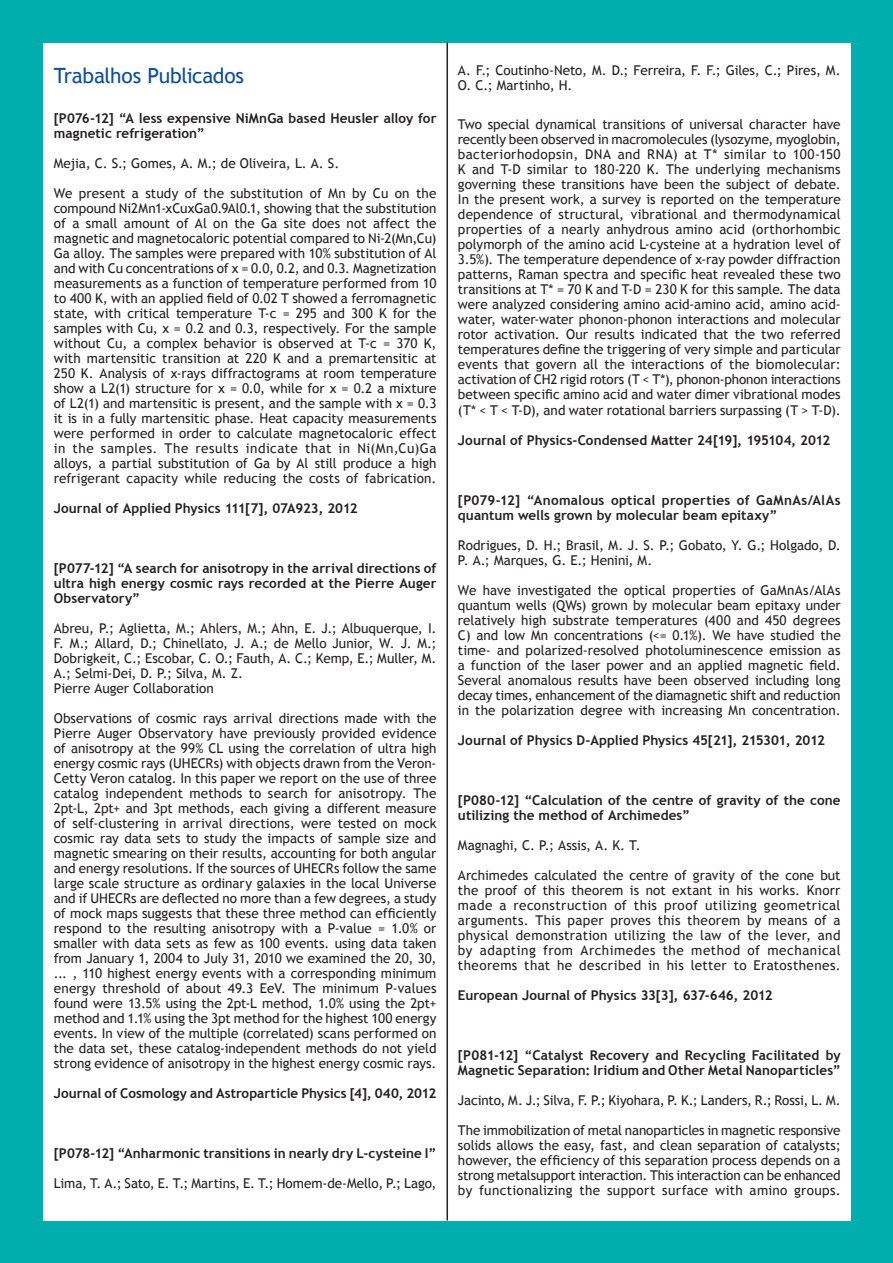
<style>
.page{position:relative;width:893px;height:1263px;background:#00afad}
.page>*{position:absolute;margin:0;border:0;box-sizing:border-box;transform-origin:0 0}
.t1{font:21px "Trebuchet MS";letter-spacing:-.015em;color:#0d4da1}
.t2{font:13.5px/15px "Trebuchet MS";color:#231f20;text-align:justify}
.t3{font:700 13.5px/15px "Trebuchet MS";letter-spacing:.005em;color:#231f20}
</style>
<div class="page">
<div style="left:43px;top:43px;width:807px;height:1177px;background:#fff"></div>
<hr style="left:446px;top:43px;width:2px;height:1177px;background:#231f20">
<h1 class="t1" style="left:54px;top:63px;width:192px">Trabalhos Publicados</h1>
<p class="t3" style="left:54px;top:111px;width:384px">[P076-12] “A less expensive NiMnGa based Heusler alloy for magnetic refrigeration”</p>
<p class="t2" style="left:54px;top:156px;width:287px">Mejia, C. S.; Gomes, A. M.; de Oliveira, L. A. S.</p>
<p class="t2" style="left:54px;top:186px;width:384px">We present a study of the substitution of Mn by Cu on the compound Ni2Mn1-xCuxGa0.9Al0.1, showing that the substitution of a small amount of Al on the Ga site does not affect the magnetic and magnetocaloric potential compared to Ni-2(Mn,Cu)<br>Ga alloy. The samples were prepared with 10% substitution of Al and with Cu concentrations of x = 0.0, 0.2, and 0.3. Magnetization measurements as a function of temperature performed from 10 to 400 K, with an applied field of 0.02 T showed a ferromagnetic state, with critical temperature T-c = 295 and 300 K for the samples with Cu, x = 0.2 and 0.3, respectively. For the sample without Cu, a complex behavior is observed at T-c = 370 K, with martensitic transition at 220 K and a premartensitic at 250 K. Analysis of x-rays diffractograms at room temperature show a L2(1) structure for x = 0.0, while for x = 0.2 a mixture of L2(1) and martensitic is present, and the sample with x = 0.3 it is in a fully martensitic phase. Heat capacity measurements were performed in order to calculate magnetocaloric effect in the samples. The results indicate that in Ni(Mn,Cu)Ga alloys, a partial substitution of Ga by Al still produce a high refrigerant capacity while reducing the costs of fabrication.</p>
<p class="t3" style="left:54px;top:501px;width:305px">Journal of Applied Physics 111[7], 07A923, 2012</p>
<p class="t3" style="left:54px;top:561px;width:384px;text-align:justify">[P077-12] “A search for anisotropy in the arrival directions of ultra high energy cosmic rays recorded at the Pierre Auger Observatory”</p>
<p class="t2" style="left:54px;top:621px;width:384px;text-align:left">Abreu, P.; Aglietta, M.; Ahlers, M.; Ahn, E. J.; Albuquerque, I.<br>F. M.; Allard, D.; Chinellato, J. A.; de Mello Junior, W. J. M.; Dobrigkeit, C.; Escobar, C. O.; Fauth, A. C.; Kemp, E.; Muller, M.<br>A.; Selmi-Dei, D. P.; Silva, M. Z.<br>Pierre Auger Collaboration</p>
<p class="t2" style="left:54px;top:711px;width:384px">Observations of cosmic rays arrival directions made with the Pierre Auger Observatory have previously provided evidence of anisotropy at the 99% CL using the correlation of ultra high energy cosmic rays (UHECRs) with objects drawn from the Veron-Cetty Veron catalog. In this paper we report on the use of three catalog independent methods to search for anisotropy. The 2pt-L, 2pt+ and 3pt methods, each giving a different measure of self-clustering in arrival directions, were tested on mock cosmic ray data sets to study the impacts of sample size and magnetic smearing on their results, accounting for both angular and energy resolutions. If the sources of UHECRs follow the same large scale structure as ordinary galaxies in the local Universe and if UHECRs are deflected no more than a few degrees, a study of mock maps suggests that these three method can efficiently respond to the resulting anisotropy with a P-value = 1.0% or smaller with data sets as few as 100 events. using data taken from January 1, 2004 to July 31, 2010 we examined the 20, 30, ... , 110 highest energy events with a corresponding minimum energy threshold of about 49.3 EeV. The minimum P-values found were 13.5% using the 2pt-L method, 1.0% using the 2pt+ method and 1.1% using the 3pt method for the highest 100 energy events. In view of the multiple (correlated) scans performed on the data set, these catalog-independent methods do not yield strong evidence of anisotropy in the highest energy cosmic rays.</p>
<p class="t3" style="left:54px;top:1086px;width:384px">Journal of Cosmology and Astroparticle Physics [4], 040, 2012</p>
<p class="t3" style="left:54px;top:1146px;width:384px">[P078-12] “Anharmonic transitions in nearly dry L-cysteine I”</p>
<p class="t2" style="left:54px;top:1176px;width:384px">Lima, T. A.; Sato, E. T.; Martins, E. T.; Homem-de-Mello, P.; Lago,</p>
<p class="t2" style="left:458px;top:63px;width:384px">A. F.; Coutinho-Neto, M. D.; Ferreira, F. F.; Giles, C.; Pires, M.<br>O. C.; Martinho, H.</p>
<p class="t2" style="left:458px;top:117px;width:384px">Two special dynamical transitions of universal character have recently been observed in macromolecules (lysozyme, myoglobin, bacteriorhodopsin, DNA and RNA) at T* similar to 100-150<br>K and T-D similar to 180-220 K. The underlying mechanisms governing these transitions have been the subject of debate.<br>In the present work, a survey is reported on the temperature dependence of structural, vibrational and thermodynamical properties of a nearly anhydrous amino acid (orthorhombic polymorph of the amino acid L-cysteine at a hydration level of 3.5%). The temperature dependence of x-ray powder diffraction patterns, Raman spectra and specific heat revealed these two transitions at T* = 70 K and T-D = 230 K for this sample. The data were analyzed considering amino acid-amino acid, amino acid&shy;water, water-water phonon-phonon interactions and molecular rotor activation. Our results indicated that the two referred temperatures define the triggering of very simple and particular events that govern all the interactions of the biomolecular: activation of CH2 rigid rotors (T &lt; T*), phonon-phonon interactions between specific amino acid and water dimer vibrational modes (T* &lt; T &lt; T-D), and water rotational barriers surpassing (T &gt; T-D).</p>
<p class="t3" style="left:458px;top:433px;width:374px">Journal of Physics-Condensed Matter 24[19], 195104, 2012</p>
<p class="t3" style="left:458px;top:493px;width:384px">[P079-12] “Anomalous optical properties of GaMnAs/AlAs quantum wells grown by molecular beam epitaxy”</p>
<p class="t2" style="left:458px;top:538px;width:384px">Rodrigues, D. H.; Brasil, M. J. S. P.; Gobato, Y. G.; Holgado, D.<br>P. A.; Marques, G. E.; Henini, M.</p>
<p class="t2" style="left:458px;top:583px;width:384px">We have investigated the optical properties of GaMnAs/AlAs quantum wells (QWs) grown by molecular beam epitaxy under relatively high substrate temperatures (400 and 450 degrees C) and low Mn concentrations (&lt;= 0.1%). We have studied the time- and polarized-resolved photoluminescence emission as a function of the laser power and an applied magnetic field.<br>Several anomalous results have been observed including long decay times, enhancement of the diamagnetic shift and reduction in the polarization degree with increasing Mn concentration.</p>
<p class="t3" style="left:458px;top:733px;width:368px">Journal of Physics D-Applied Physics 45[21], 215301, 2012</p>
<p class="t3" style="left:458px;top:793px;width:384px">[P080-12] “Calculation of the centre of gravity of the cone utilizing the method of Archimedes”</p>
<p class="t2" style="left:458px;top:838px;width:184px">Magnaghi, C. P.; Assis, A. K. T.</p>
<p class="t2" style="left:458px;top:868px;width:384px">Archimedes calculated the centre of gravity of the cone but the proof of this theorem is not extant in his works. Knorr made a reconstruction of this proof utilizing geometrical arguments. This paper proves this theorem by means of a physical demonstration utilizing the law of the lever, and by adapting from Archimedes the method of mechanical theorems that he described in his letter to Eratosthenes.</p>
<p class="t3" style="left:458px;top:988px;width:316px">European Journal of Physics 33[3], 637-646, 2012</p>
<p class="t3" style="left:458px;top:1048px;width:384px">[P081-12] “Catalyst Recovery and Recycling Facilitated by<br>Magnetic Separation: Iridium and Other Metal Nanoparticles”</p>
<p class="t2" style="left:458px;top:1093px;width:384px">Jacinto, M. J.; Silva, F. P.; Kiyohara, P. K.; Landers, R.; Rossi, L. M.</p>
<p class="t2" style="left:458px;top:1123px;width:384px">The immobilization of metal nanoparticles in magnetic responsive solids allows the easy, fast, and clean separation of catalysts; however, the efficiency of this separation process depends on a strong metalsupport interaction. This interaction can be enhanced by functionalizing the support surface with amino groups.</p>
</div>
